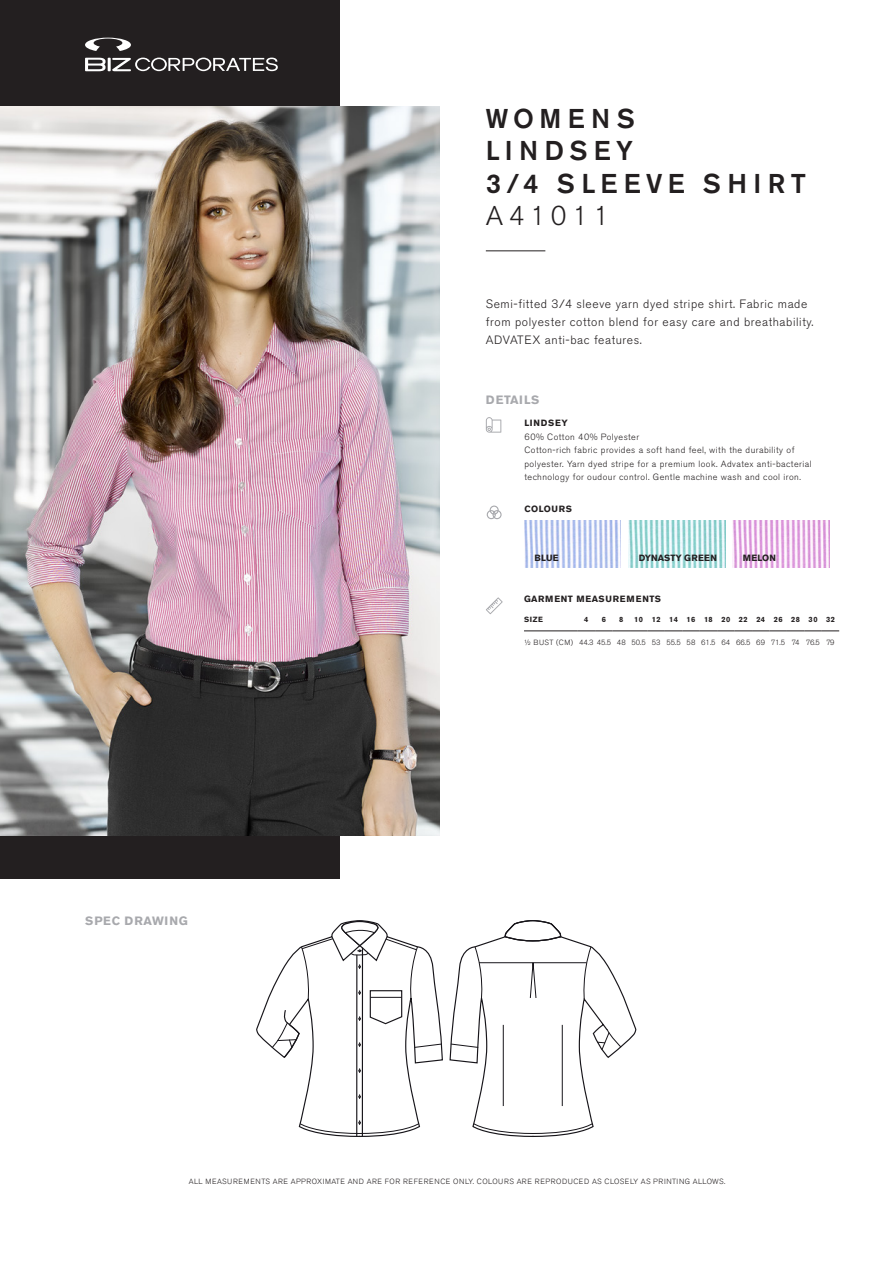
<style>
.page{position:relative;width:893px;height:1263px;background:#fff}
.page>*{position:absolute;margin:0;border:0;box-sizing:border-box;transform-origin:0 0}
.t1{font:500 27px "Akzidenz Grotesk BE";letter-spacing:.24em;color:#231f20}
.t2{font:500 27px "Akzidenz Grotesk BE";letter-spacing:.22em;color:#231f20}
.t3{font:300 27px "Akzidenz Grotesk BE";letter-spacing:.2em;color:#231f20}
.t4{font:300 12px/18px "Akzidenz Grotesk BE";letter-spacing:.05em;color:#231f20}
.Bullet_Points{font:700 12px "Akzidenz Grotesk BE";letter-spacing:.07em;color:#a8a9ad}
.Bullet_Points-2{font:700 12px "Akzidenz Grotesk BE";letter-spacing:.05em;color:#a8a9ad}
.t5{font:300 9px/13.5px "Akzidenz Grotesk BE";letter-spacing:.05em;color:#231f20}
.Bullet_Points-3{font:700 9px "Akzidenz Grotesk BE";letter-spacing:.09em;color:#231f20}
.Bullet_Points-4{font:700 9px "Akzidenz Grotesk BE";letter-spacing:.05em;color:#231f20}
.Bullet_Points-5{font:700 9px "Akzidenz Grotesk BE";color:#231f20}
.Table_Normal{font:300 7.5px "Akzidenz Grotesk BE";letter-spacing:.07em;color:#231f20}
.t6{font:700 7.5px "Akzidenz Grotesk BE";letter-spacing:.05em;color:#231f20}
</style>
<div class="page">
<div style="left:0;top:0;width:339px;height:878px;background:#231f20"></div>
<img style="left:0;top:106px;width:440px;height:729px">
<hr style="left:486px;top:250px;width:59px;height:1px;background:#231f20">
<svg style="left:85px;top:38px;width:46px;height:13px"></svg>
<svg style="left:85px;top:58px;width:193px;height:13px"></svg>
<svg style="left:486px;top:597px;width:17px;height:17px"></svg>
<svg style="left:486px;top:417px;width:15px;height:16px"></svg>
<div style="left:490px;top:506px;width:9px;height:9px;border:1px solid #a8a9ad;border-radius:50%"></div>
<div style="left:492px;top:510px;width:10px;height:9px;border:1px solid #a8a9ad;border-radius:50%"></div>
<div style="left:487px;top:510px;width:9px;height:9px;border:1px solid #a8a9ad;border-radius:50%"></div>
<hr style="left:524px;top:631px;width:54px;height:1px;background:#231f20">
<svg style="left:578px;top:631px;width:261px;height:1px"></svg>
<img style="left:629px;top:520px;width:96px;height:48px">
<img style="left:733px;top:520px;width:96px;height:48px">
<img style="left:525px;top:520px;width:96px;height:48px">
<svg style="left:256px;top:920px;width:381px;height:217px"></svg>
<p class="t1" style="left:486px;top:102px;width:151px">WOMENS</p>
<p class="t2" style="left:486px;top:134px;width:149px">LINDSEY</p>
<p class="t1" style="left:486px;top:167px;width:322px">3/4 SLEEVE SHIRT</p>
<p class="t3" style="left:486px;top:200px;width:125px">A41011</p>
<p class="t4" style="left:486px;top:295px;width:329px">Semi-fitted 3/4 sleeve yarn dyed stripe shirt. Fabric made from polyester cotton blend for easy care and breathability.<br>ADVATEX anti-bac features.</p>
<p class="Bullet_Points-2" style="left:486px;top:393px;width:55px">DETAILS</p>
<p class="Bullet_Points-3" style="left:524px;top:418px;width:45px">LINDSEY</p>
<p class="t5" style="left:524px;top:430px;width:116px">60% Cotton 40% Polyester</p>
<p class="t5" style="left:524px;top:443px;width:289px">Cotton-rich fabric provides a soft hand feel, with the durability of polyester. Yarn dyed stripe for a premium look. Advatex anti-bacterial technology for oudour control. Gentle machine wash and cool iron.</p>
<p class="Bullet_Points-4" style="left:524px;top:504px;width:49px">COLOURS</p>
<p class="Bullet_Points-4" style="left:534px;top:552px;width:26px">BLUE</p>
<p class="Bullet_Points-5" style="left:639px;top:552px;width:80px">DYNASTY GREEN</p>
<p class="Bullet_Points-4" style="left:743px;top:552px;width:35px">MELON</p>
<p class="Bullet_Points" style="left:85px;top:914px;width:104px">SPEC DRAWING</p>
<p class="Bullet_Points-3" style="left:524px;top:594px;width:139px">GARMENT MEASUREMENTS</p>
<p class="t6" style="left:524px;top:615px;width:21px">SIZE</p>
<p class="t6" style="left:584px;top:615px;width:6px">4</p>
<p class="t6" style="left:602px;top:615px;width:6px">6</p>
<p class="t6" style="left:619px;top:615px;width:6px">8</p>
<p class="t6" style="left:634px;top:615px;width:10px">10</p>
<p class="t6" style="left:652px;top:615px;width:10px">12</p>
<p class="t6" style="left:669px;top:615px;width:10px">14</p>
<p class="t6" style="left:687px;top:615px;width:10px">16</p>
<p class="t6" style="left:704px;top:615px;width:10px">18</p>
<p class="t6" style="left:721px;top:615px;width:10px">20</p>
<p class="t6" style="left:739px;top:615px;width:10px">22</p>
<p class="t6" style="left:756px;top:615px;width:10px">24</p>
<p class="t6" style="left:774px;top:615px;width:10px">26</p>
<p class="t6" style="left:791px;top:615px;width:10px">28</p>
<p class="t6" style="left:809px;top:615px;width:10px">30</p>
<p class="t6" style="left:826px;top:615px;width:10px">32</p>
<p class="Table_Normal" style="left:524px;top:638px;width:51px">½ BUST (CM)</p>
<p class="Table_Normal" style="left:579px;top:638px;width:33px">44.3 45.5</p>
<p class="Table_Normal" style="left:617px;top:638px;width:10px">48</p>
<p class="Table_Normal" style="left:631px;top:638px;width:16px">50.5</p>
<p class="Table_Normal" style="left:652px;top:638px;width:10px">53</p>
<p class="Table_Normal" style="left:666px;top:638px;width:16px">55.5</p>
<p class="Table_Normal" style="left:687px;top:638px;width:10px">58</p>
<p class="Table_Normal" style="left:701px;top:638px;width:16px">61.5</p>
<p class="Table_Normal" style="left:721px;top:638px;width:10px">64</p>
<p class="Table_Normal" style="left:736px;top:638px;width:16px">66.5</p>
<p class="Table_Normal" style="left:756px;top:638px;width:10px">69</p>
<p class="Table_Normal" style="left:771px;top:638px;width:16px">71.5</p>
<p class="Table_Normal" style="left:792px;top:638px;width:9px">74</p>
<p class="Table_Normal" style="left:806px;top:638px;width:15px">76.5</p>
<p class="Table_Normal" style="left:826px;top:638px;width:10px">79</p>
<p class="Table_Normal" style="left:189px;top:1177px;width:538px">ALL MEASUREMENTS ARE APPROXIMATE AND ARE FOR REFERENCE ONLY. COLOURS ARE REPRODUCED AS CLOSELY AS PRINTING ALLOWS.</p>
</div>
